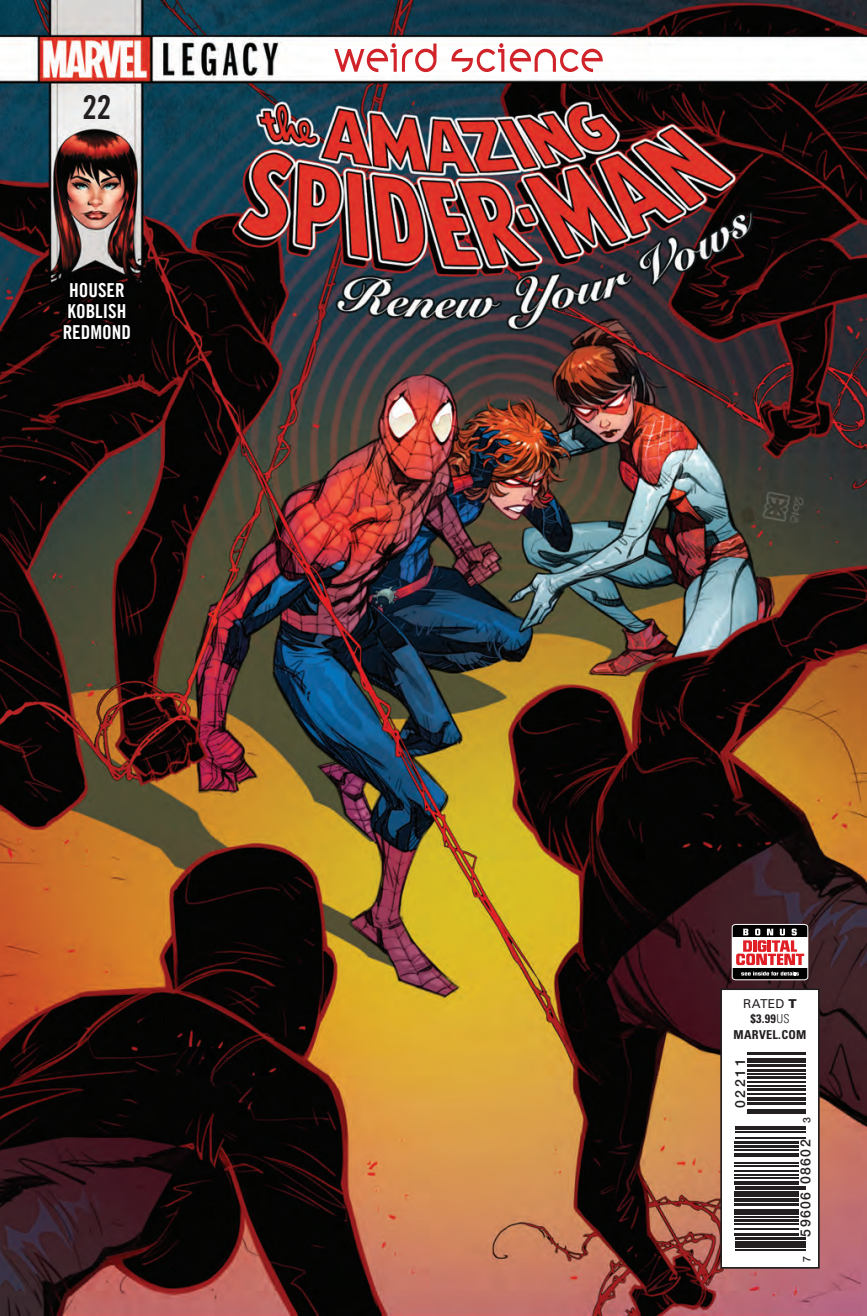
<style>
.page{position:relative;width:867px;height:1316px;background:#fff}
.page>*{position:absolute;margin:0;border:0;box-sizing:border-box;transform-origin:0 0}
.t1{font:32.73px "Trade Gothic LT Com Bd Cn 20";color:#231f20}
.t2{font:19.25px/21px "Trade Gothic LT Com Bd Cn 20";color:#fff;text-align:center}
.t3{font:500 14px "Helvetica Neue";letter-spacing:.1em;color:#231f20}
.t4{font:700 condensed 12.25px/15.8px "Univers LT Std";letter-spacing:.025em;color:#231f20;text-align:center}
.t5{font:500 10.5px "Helvetica Neue";color:#231f20}
.s1{font-weight:400;font-stretch:normal}
.s2{font-weight:900;font-stretch:normal}
.s3{font-weight:300}
.s4{font-size:10.5px}
</style>
<div class="page">
<img style="left:0;top:0;width:866px;height:1315px">
<svg style="left:723px;top:991px;width:93px;height:274px"></svg>
<div style="left:720px;top:988px;width:99px;height:280px;border:2px solid #231f20"></div>
<hr style="left:734px;top:1248px;width:71px;height:2px;background:#231f20">
<hr style="left:734px;top:1246px;width:71px;height:1px;background:#231f20">
<svg style="left:734px;top:1240px;width:71px;height:4px"></svg>
<hr style="left:734px;top:1236px;width:71px;height:3px;background:#231f20">
<hr style="left:734px;top:1232px;width:64px;height:3px;background:#231f20">
<hr style="left:734px;top:1227px;width:64px;height:2px;background:#231f20">
<hr style="left:734px;top:1222px;width:64px;height:1px;background:#231f20">
<hr style="left:734px;top:1218px;width:64px;height:3px;background:#231f20">
<hr style="left:734px;top:1215px;width:64px;height:2px;background:#231f20">
<div style="left:734px;top:1209px;width:64px;height:5px;background:#231f20"></div>
<hr style="left:734px;top:1202px;width:64px;height:3px;background:#231f20">
<hr style="left:734px;top:1200px;width:64px;height:1px;background:#231f20">
<hr style="left:734px;top:1197px;width:64px;height:1px;background:#231f20">
<div style="left:734px;top:1191px;width:64px;height:5px;background:#231f20"></div>
<hr style="left:734px;top:1188px;width:71px;height:1px;background:#231f20">
<hr style="left:734px;top:1185px;width:71px;height:2px;background:#231f20">
<svg style="left:734px;top:1180px;width:64px;height:4px"></svg>
<hr style="left:734px;top:1176px;width:64px;height:1px;background:#231f20">
<hr style="left:734px;top:1174px;width:64px;height:1px;background:#231f20">
<hr style="left:734px;top:1170px;width:64px;height:1px;background:#231f20">
<hr style="left:734px;top:1164px;width:64px;height:2px;background:#231f20">
<hr style="left:734px;top:1162px;width:64px;height:1px;background:#231f20">
<hr style="left:734px;top:1153px;width:64px;height:4px;background:#231f20">
<hr style="left:734px;top:1149px;width:64px;height:1px;background:#231f20">
<hr style="left:734px;top:1145px;width:64px;height:2px;background:#231f20">
<hr style="left:734px;top:1141px;width:64px;height:2px;background:#231f20">
<hr style="left:734px;top:1137px;width:71px;height:1px;background:#231f20">
<hr style="left:734px;top:1130px;width:71px;height:2px;background:#231f20">
<hr style="left:734px;top:1128px;width:71px;height:1px;background:#231f20">
<hr style="left:734px;top:1125px;width:71px;height:1px;background:#231f20">
<hr style="left:746px;top:1112px;width:59px;height:1px;background:#231f20">
<hr style="left:746px;top:1108px;width:59px;height:3px;background:#231f20">
<hr style="left:746px;top:1102px;width:59px;height:2px;background:#231f20">
<hr style="left:746px;top:1099px;width:59px;height:1px;background:#231f20">
<hr style="left:746px;top:1096px;width:59px;height:2px;background:#231f20">
<hr style="left:746px;top:1092px;width:59px;height:2px;background:#231f20">
<hr style="left:746px;top:1087px;width:59px;height:3px;background:#231f20">
<hr style="left:746px;top:1084px;width:59px;height:2px;background:#231f20">
<hr style="left:746px;top:1081px;width:59px;height:1px;background:#231f20">
<hr style="left:746px;top:1075px;width:59px;height:3px;background:#231f20">
<hr style="left:746px;top:1073px;width:59px;height:1px;background:#231f20">
<hr style="left:746px;top:1069px;width:59px;height:2px;background:#231f20">
<hr style="left:746px;top:1064px;width:59px;height:2px;background:#231f20">
<hr style="left:746px;top:1061px;width:59px;height:1px;background:#231f20">
<hr style="left:746px;top:1057px;width:59px;height:3px;background:#231f20">
<hr style="left:746px;top:1052px;width:59px;height:2px;background:#231f20">
<svg style="left:334px;top:43px;width:268px;height:29px"></svg>
<div style="left:60px;top:278px;width:75px;height:89px;background:#020202"></div>
<svg style="left:731px;top:923px;width:77px;height:57px"></svg>
<h1 class="t1" style="left:82px;top:87px;width:31px">22</h1>
<h2 class="t2" style="left:63px;top:279px;width:70px">HOUSER<br>KOBLISH<br>REDMOND</h2>
<p class="t4" style="left:733px;top:995px;width:74px"><span class="s1">RATED</span> <span class="s2">T </span>$3.99<span class="s3">US<br></span>MARVEL.COM</p>
<p class="t3" style="left:728px;top:1107px;width:51px;rotate:-90deg">02211</p>
<p class="t3" style="left:794px;top:1236px;width:121px;rotate:-90deg">59606 08602 <span class="s4">3</span></p>
<p class="t5" style="left:798px;top:1261px;width:7px;rotate:-90deg">7</p>
</div>
